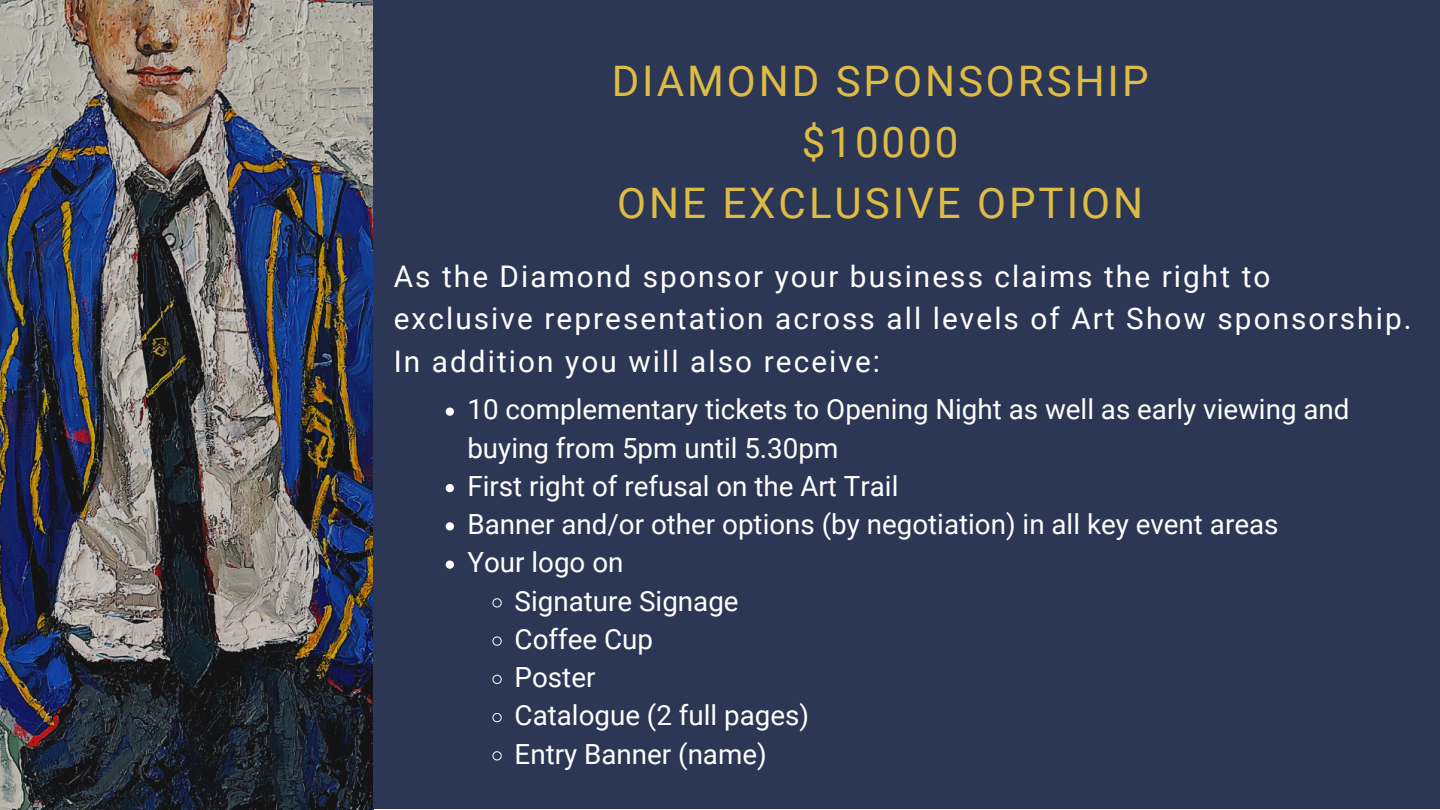
<style>
.page{position:relative;width:1440px;height:810px;background:#fff}
.page>*{position:absolute;margin:0;border:0;box-sizing:border-box;transform-origin:0 0}
.t1{font:42.1px/60.8px "Roboto";letter-spacing:.07em;color:#debc44;text-align:center}
.t2{font:29.8px/42.8px "Roboto";letter-spacing:.07em;color:#fff}
.t3{font:27.8px "Roboto";color:#fff}
</style>
<div class="page">
<img style="left:0;top:0;width:373px;height:810px">
<div style="left:373px;top:0;width:1067px;height:809px;background:#2b3754"></div>
<svg style="left:446px;top:407px;width:8px;height:9px"></svg>
<svg style="left:446px;top:484px;width:8px;height:8px"></svg>
<svg style="left:446px;top:522px;width:8px;height:8px"></svg>
<svg style="left:446px;top:560px;width:8px;height:9px"></svg>
<svg style="left:492px;top:598px;width:10px;height:10px"></svg>
<svg style="left:492px;top:636px;width:10px;height:10px"></svg>
<svg style="left:492px;top:674px;width:10px;height:10px"></svg>
<svg style="left:492px;top:713px;width:10px;height:10px"></svg>
<svg style="left:492px;top:751px;width:10px;height:10px"></svg>
<h1 class="t1" style="left:612px;top:52px;width:538px">DIAMOND SPONSORSHIP $10000<br>ONE EXCLUSIVE OPTION</h1>
<p class="t2" style="left:394px;top:255px;width:1019px">As the Diamond sponsor your business claims the right to exclusive representation across all levels of Art Show sponsorship.<br>In addition you will also receive:</p>
<p class="t3" style="left:467px;top:394px;width:884px">10 complementary tickets to Opening Night as well as early viewing and</p>
<p class="t3" style="left:467px;top:432px;width:372px">buying from 5pm until 5.30pm</p>
<p class="t3" style="left:467px;top:470px;width:433px">First right of refusal on the Art Trail</p>
<p class="t3" style="left:467px;top:508px;width:813px">Banner and/or other options (by negotiation) in all key event areas</p>
<p class="t3" style="left:467px;top:547px;width:158px">Your logo on</p>
<p class="t3" style="left:515px;top:585px;width:226px">Signature Signage</p>
<p class="t3" style="left:515px;top:623px;width:140px">Coffee Cup</p>
<p class="t3" style="left:515px;top:661px;width:82px">Poster</p>
<p class="t3" style="left:515px;top:700px;width:296px">Catalogue (2 full pages)</p>
<p class="t3" style="left:515px;top:738px;width:254px">Entry Banner (name)</p>
</div>
